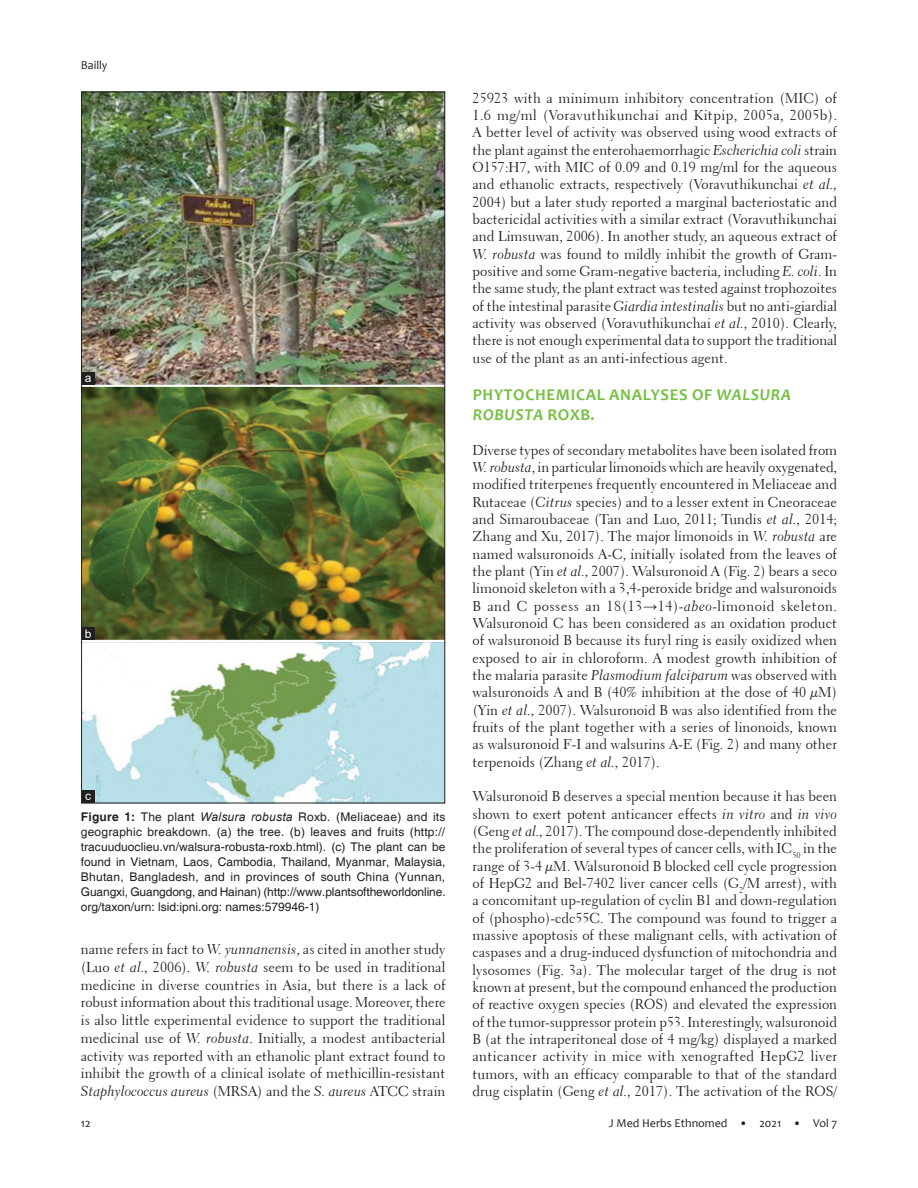
<style>
.page{position:relative;width:918px;height:1188px;background:#fff}
.page>*{position:absolute;margin:0;border:0;box-sizing:border-box;transform-origin:0 0}
.t1{font:700 16.5px/20.1px "Candara";letter-spacing:.04em;color:#76c043}
.TX{font:14.25px/17.4px "Transitional 521 BT Roman A";color:#231f20;text-align:justify}
.FGC{font:12px/15px "Helvetica";color:#231f20;text-align:justify}
.RF{font:12px "Candara";color:#231f20}
.LABEL{font:12px "Arial";color:#fff}
.s1{font-weight:700}
.s2{font-style:italic}
.s3{font-family:"Transitional 521 BT Cursive A"}
.s4{font-family:"Times New Roman"}
</style>
<div class="page">
<img style="left:83px;top:94px;width:360px;height:707px">
<div style="left:82px;top:790px;width:12px;height:13px;background:#231f20"></div>
<div style="left:82px;top:627px;width:13px;height:13px;background:#231f20"></div>
<div style="left:82px;top:373px;width:13px;height:12px;background:#231f20"></div>
<p class="RF" style="left:81px;top:58px;width:28px">Bailly</p>
<p class="LABEL" style="left:85px;top:370px;width:8px">a</p>
<p class="LABEL" style="left:85px;top:625px;width:8px">b</p>
<p class="LABEL" style="left:85px;top:787px;width:7px">c</p>
<p class="FGC" style="left:81px;top:810px;width:366px"><span class="s1">Figure 1:</span> The plant <span class="s2">Walsura robusta</span> Roxb. (Meliaceae) and its geographic breakdown. (a) the tree. (b) leaves and fruits (http:// tracuuduoclieu.vn/walsura-robusta-roxb.html). (c) The plant can be found in Vietnam, Laos, Cambodia, Thailand, Myanmar, Malaysia, Bhutan, Bangladesh, and in provinces of south China (Yunnan, Guangxi, Guangdong, and Hainan) (http://www.plantsoftheworldonline. org/taxon/urn: lsid:ipni.org: names:579946-1)</p>
<p class="TX" style="left:81px;top:940px;width:366px">name refers in fact to <span class="s3">W. yunnanensis</span>, as cited in another study (Luo <span class="s3">et al.,</span> 2006). <span class="s3">W. robusta</span> seem to be used in traditional medicine in diverse countries in Asia, but there is a lack of robust information about this traditional usage. Moreover, there is also little experimental evidence to support the traditional medicinal use of <span class="s3">W. robusta</span>. Initially, a modest antibacterial activity was reported with an ethanolic plant extract found to inhibit the growth of a clinical isolate of methicillin-resistant <span class="s3">Staphylococcus aureus</span> (MRSA) and the <span class="s3">S. aureus</span> ATCC strain</p>
<p class="TX" style="left:472px;top:89px;width:366px">25923 with a minimum inhibitory concentration (MIC) of 1.6 mg/ml (Voravuthikunchai and Kitpip, 2005a, 2005b).<br>A better level of activity was observed using wood extracts of the plant against the enterohaemorrhagic <span class="s3">Escherichia coli</span> strain O157:H7, with MIC of 0.09 and 0.19 mg/ml for the aqueous and ethanolic extracts, respectively (Voravuthikunchai <span class="s3">et al., </span>2004) but a later study reported a marginal bacteriostatic and bactericidal activities with a similar extract (Voravuthikunchai and Limsuwan, 2006). In another study, an aqueous extract of <span class="s3">W. robusta</span> was found to mildly inhibit the growth of Gram&shy;positive and some Gram-negative bacteria, including <span class="s3">E. coli</span>. In the same study, the plant extract was tested against trophozoites of the intestinal parasite <span class="s3">Giardia intestinalis</span> but no anti-giardial activity was observed (Voravuthikunchai <span class="s3">et al.,</span> 2010). Clearly, there is not enough experimental data to support the traditional use of the plant as an anti-infectious agent.</p>
<h1 class="t1" style="left:473px;top:384px;width:320px">PHYTOCHEMICAL ANALYSES OF <span class="s2">WALSURA<br>ROBUSTA</span> ROXB.</h1>
<p class="TX" style="left:472px;top:441px;width:366px">Diverse types of secondary metabolites have been isolated from <span class="s3">W. robusta</span>, in particular limonoids which are heavily oxygenated, modified triterpenes frequently encountered in Meliaceae and Rutaceae (<span class="s3">Citrus</span> species) and to a lesser extent in Cneoraceae and Simaroubaceae (Tan and Luo, 2011; Tundis <span class="s3">et al.,</span> 2014; Zhang and Xu, 2017). The major limonoids in <span class="s3">W. robusta</span> are named walsuronoids A-C, initially isolated from the leaves of the plant (Yin <span class="s3">et al.,</span> 2007). Walsuronoid A (Fig. 2) bears a seco limonoid skeleton with a 3,4-peroxide bridge and walsuronoids B and C possess an 18(13<span class="s4">→</span>14)-<span class="s3">abeo</span>-limonoid skeleton.<br>Walsuronoid C has been considered as an oxidation product of walsuronoid B because its furyl ring is easily oxidized when exposed to air in chloroform. A modest growth inhibition of the malaria parasite <span class="s3">Plasmodium falciparum</span> was observed with walsuronoids A and B (40% inhibition at the dose of 40 µM) (Yin <span class="s3">et al.,</span> 2007). Walsuronoid B was also identified from the fruits of the plant together with a series of linonoids, known as walsuronoid F-I and walsurins A-E (Fig. 2) and many other terpenoids (Zhang <span class="s3">et al.,</span> 2017).</p>
<p class="TX" style="left:472px;top:788px;width:366px">Walsuronoid B deserves a special mention because it has been shown to exert potent anticancer effects <span class="s3">in vitro</span> and <span class="s3">in vivo </span>(Geng <span class="s3">et al.,</span> 2017). The compound dose-dependently inhibited the proliferation of several types of cancer cells, with IC<sub>50</sub> in the range of 3-4 µM. Walsuronoid B blocked cell cycle progression of HepG2 and Bel-7402 liver cancer cells (G<sub>2</sub>/M arrest), with a concomitant up-regulation of cyclin B1 and down-regulation of (phospho)-cdc55C. The compound was found to trigger a massive apoptosis of these malignant cells, with activation of caspases and a drug-induced dysfunction of mitochondria and lysosomes (Fig. 3a). The molecular target of the drug is not known at present, but the compound enhanced the production of reactive oxygen species (ROS) and elevated the expression of the tumor-suppressor protein p53. Interestingly, walsuronoid B (at the intraperitoneal dose of 4 mg/kg) displayed a marked anticancer activity in mice with xenografted HepG2 liver tumors, with an efficacy comparable to that of the standard drug cisplatin (Geng <span class="s3">et al.,</span> 2017). The activation of the ROS/</p>
<p class="RF" style="left:81px;top:1115px;width:11px">12</p>
<p class="RF" style="left:609px;top:1115px;width:230px">J Med Herbs Ethnomed • 2021 • Vol 7</p>
</div>
